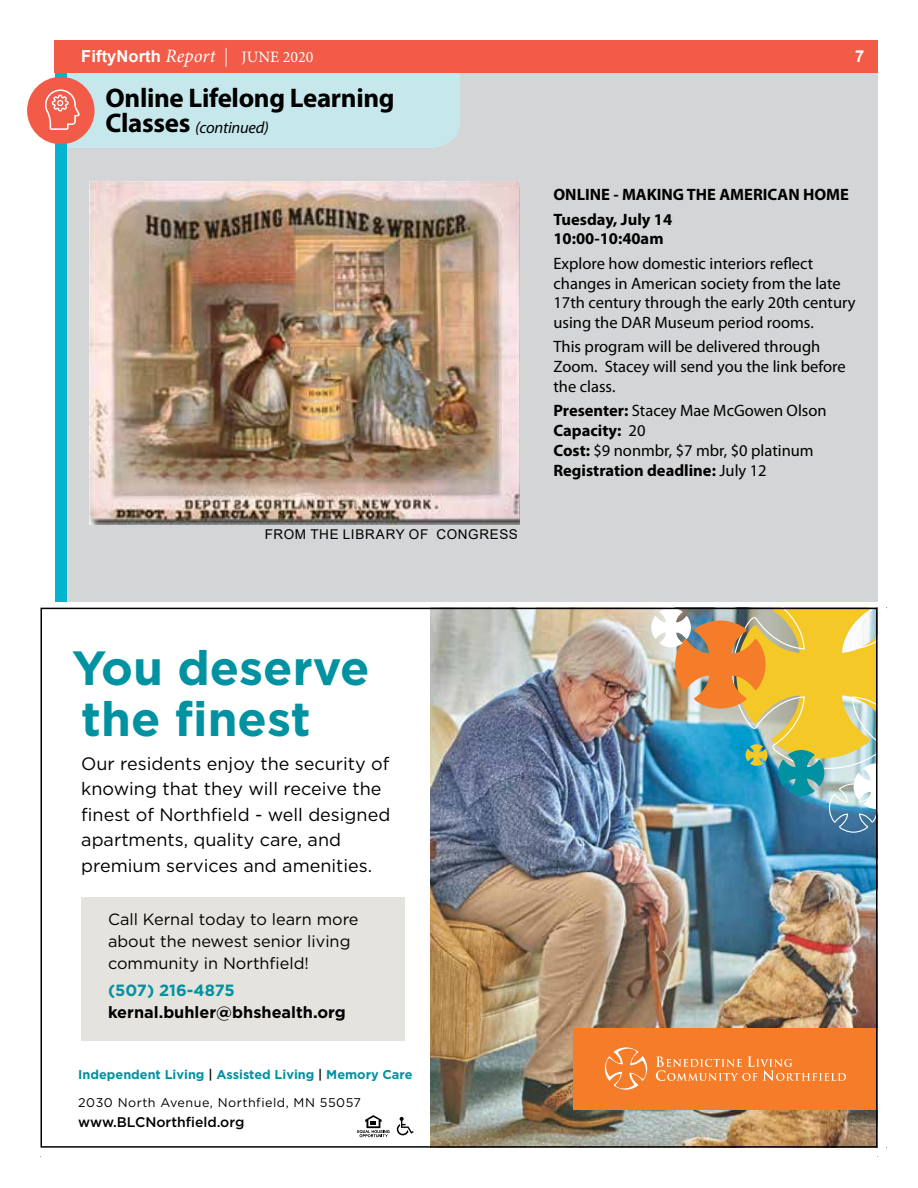
<style>
.page{position:relative;width:918px;height:1188px;background:#fff}
.page>*{position:absolute;margin:0;border:0;box-sizing:border-box;transform-origin:0 0}
.t1{font:700 48px "Gotham";color:#0092a0}
.t2{font:700 27px "Myriad Pro";letter-spacing:-.015em;color:#000}
.t3{font:18px/25.5px "Gotham";color:#000}
.t4{font:16.5px/19.8px "Myriad Pro";color:#000}
.t5{font:700 16.5px/24.3px "Myriad Pro";color:#000}
.t6{font:700 16.5px "Arial";letter-spacing:.005em;color:#fff}
.t7{font:italic 16.5px "Myriad Pro";letter-spacing:-.015em;color:#000}
.t8{font:16.2px/21.8px "Gotham";color:#000}
.t9{font:700 16.2px "Gotham";color:#000}
.t10{font:700 16.2px "Gotham";color:#0092a0}
.t11{font:500 13.95px "Gotham";color:#000}
.t12{font:13.5px "Arial";letter-spacing:.05em;color:#000}
.t13{font:700 12.75px "Gotham";color:#0092a0}
.t14{font:12.6px "Gotham";letter-spacing:.04em;color:#000}
.s1{font-family:"Minion Pro";font-weight:400;font-style:italic;font-size:18.9px}
.s2{font-family:"Minion Pro";font-weight:400;font-size:18.9px}
.s3{font-family:"Minion Pro";font-weight:400;font-size:15.9px}
.s4{font-weight:700;font-style:normal;font-size:27px}
.s5{font-weight:700}
.s6{font-weight:500;color:#000}
</style>
<div class="page">
<div style="left:67px;top:73px;width:811px;height:530px;background:#d3d5d6"></div>
<div style="left:55px;top:40px;width:12px;height:1108px;background:#00b4ce"></div>
<div style="left:54px;top:40px;width:824px;height:33px;background:#f15b47"></div>
<div style="left:33px;top:603px;width:854px;height:553px;background:#fff"></div>
<img style="left:430px;top:611px;width:445px;height:534px">
<div style="left:573px;top:1028px;width:305px;height:82px;background:#f57d29"></div>
<svg style="left:605px;top:1047px;width:42px;height:43px"></svg>
<svg style="left:656px;top:1057px;width:190px;height:24px"></svg>
<svg style="left:357px;top:1115px;width:32px;height:22px"></svg>
<svg style="left:397px;top:1117px;width:17px;height:18px"></svg>
<div style="left:81px;top:897px;width:323px;height:143px;background:#e5e3de"></div>
<img style="left:651px;top:607px;width:227px;height:226px">
<div style="left:27px;top:77px;width:68px;height:67px;background:#f15b47;border-radius:50%"></div>
<svg style="left:45px;top:73px;width:415px;height:75px;background:#c9dcde"></svg>
<img style="left:90px;top:181px;width:429px;height:344px">
<p class="t6" style="left:81px;top:45px;width:234px">FiftyNorth <span class="s1">Report</span> <span class="s2">|</span> <span class="s3">JUNE 2020</span></p>
<p class="t6" style="left:855px;top:45px;width:11px">7</p>
<h2 class="t2" style="left:105px;top:80px;width:291px">Online Lifelong Learning</h2>
<p class="t7" style="left:105px;top:117px;width:165px"><span class="s4">Classes</span> (continued)</p>
<p class="t12" style="left:265px;top:525px;width:255px">FROM THE LIBRARY OF CONGRESS</p>
<p class="t5" style="left:554px;top:182px;width:297px">ONLINE - MAKING THE AMERICAN HOME<br>Tuesday, July 14</p>
<p class="t5" style="left:554px;top:226px;width:112px">10:00-10:40am</p>
<p class="t4" style="left:554px;top:253px;width:304px">Explore how domestic interiors reflect changes in American society from the late 17th century through the early 20th century using the DAR Museum period rooms.</p>
<p class="t4" style="left:554px;top:337px;width:294px">This program will be delivered through<br>Zoom. Stacey will send you the link before the class.</p>
<p class="t4" style="left:554px;top:401px;width:275px"><span class="s5">Presenter:</span> Stacey Mae McGowen Olson<br><span class="s5">Capacity:</span> 20<br><span class="s5">Cost:</span> $9 nonmbr, $7 mbr, $0 platinum<br><span class="s5">Registration deadline:</span> July 12</p>
<h1 class="t1" style="left:72px;top:636px;width:299px">You deserve</h1>
<h1 class="t1" style="left:81px;top:687px;width:231px">the finest</h1>
<p class="t3" style="left:81px;top:750px;width:311px">Our residents enjoy the security of knowing that they will receive the finest of Northfield - well designed apartments, quality care, and premium services and amenities.</p>
<p class="t8" style="left:108px;top:908px;width:252px">Call Kernal today to learn more about the newest senior living community in Northfield!</p>
<p class="t10" style="left:108px;top:980px;width:128px">(507) 216-4875</p>
<p class="t9" style="left:108px;top:1002px;width:239px">kernal.buhler@bhshealth.org</p>
<p class="t13" style="left:78px;top:1066px;width:336px">Independent Living <span class="s6">|</span> Assisted Living <span class="s6">|</span> Memory Care</p>
<p class="t14" style="left:78px;top:1095px;width:284px">2030 North Avenue, Northfield, MN 55057</p>
<p class="t11" style="left:78px;top:1113px;width:168px">www.BLCNorthfield.org</p>
</div>
